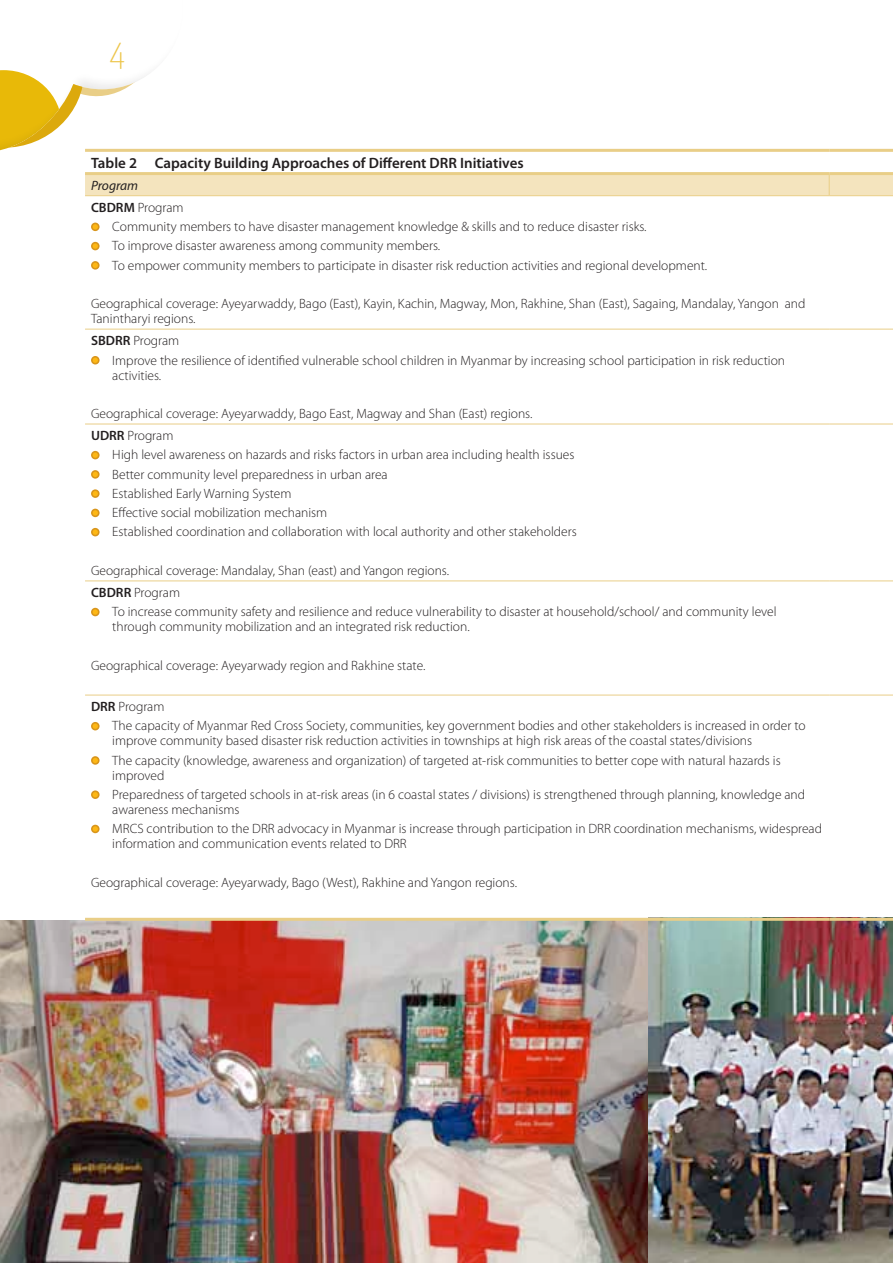
<style>
.page{position:relative;width:893px;height:1263px;background:#fff}
.page>*{position:absolute;margin:0;border:0;box-sizing:border-box;transform-origin:0 0}
.t1{font:200 36px "Terminal Dosis";color:#edc54a}
.t2{font:600 15px "Myriad Pro";color:#231f20}
.t3{font:300 13.5px/19.2px "Myriad Pro";color:#231f20}
.t4{font:italic 13.5px/22.2px "Myriad Pro";letter-spacing:-.005em;color:#231f20}
.s1{font-weight:600;font-style:normal}
.s2{font-weight:300;font-style:normal}
.s3{font-weight:600}
</style>
<div class="page">
<img style="left:0;top:921px;width:648px;height:342px">
<img style="left:648px;top:921px;width:245px;height:342px">
<svg style="left:0;top:70px;width:893px;height:127px"></svg>
<hr style="left:85px;top:195px;width:744px;height:1px;background:#e9ce87">
<hr style="left:829px;top:195px;width:64px;height:1px;background:#e9ce87">
<hr style="left:85px;top:329px;width:744px;height:1px;background:#e9ce87">
<hr style="left:829px;top:329px;width:64px;height:1px;background:#e9ce87">
<hr style="left:85px;top:424px;width:744px;height:1px;background:#e9ce87">
<hr style="left:829px;top:424px;width:64px;height:1px;background:#e9ce87">
<hr style="left:85px;top:581px;width:744px;height:1px;background:#e9ce87">
<hr style="left:829px;top:581px;width:64px;height:1px;background:#e9ce87">
<hr style="left:85px;top:695px;width:744px;height:1px;background:#e9ce87">
<hr style="left:829px;top:695px;width:64px;height:1px;background:#e9ce87">
<hr style="left:85px;top:918px;width:744px;height:3px;background:#e9ce87">
<hr style="left:829px;top:918px;width:64px;height:3px;background:#e9ce87">
<svg style="left:91px;top:223px;width:9px;height:8px"></svg>
<svg style="left:93px;top:224px;width:5px;height:5px"></svg>
<svg style="left:91px;top:242px;width:9px;height:8px"></svg>
<svg style="left:93px;top:243px;width:5px;height:6px"></svg>
<svg style="left:91px;top:261px;width:9px;height:9px"></svg>
<svg style="left:93px;top:263px;width:5px;height:5px"></svg>
<svg style="left:91px;top:356px;width:9px;height:8px"></svg>
<svg style="left:93px;top:358px;width:5px;height:5px"></svg>
<svg style="left:91px;top:451px;width:9px;height:8px"></svg>
<svg style="left:93px;top:452px;width:5px;height:6px"></svg>
<svg style="left:91px;top:470px;width:9px;height:9px"></svg>
<svg style="left:93px;top:472px;width:5px;height:5px"></svg>
<svg style="left:91px;top:489px;width:9px;height:9px"></svg>
<svg style="left:93px;top:491px;width:5px;height:5px"></svg>
<svg style="left:91px;top:509px;width:9px;height:8px"></svg>
<svg style="left:93px;top:510px;width:5px;height:5px"></svg>
<svg style="left:91px;top:528px;width:9px;height:8px"></svg>
<svg style="left:93px;top:529px;width:5px;height:6px"></svg>
<svg style="left:91px;top:608px;width:9px;height:8px"></svg>
<svg style="left:93px;top:609px;width:5px;height:6px"></svg>
<svg style="left:91px;top:722px;width:9px;height:8px"></svg>
<svg style="left:93px;top:723px;width:5px;height:6px"></svg>
<svg style="left:91px;top:756px;width:9px;height:9px"></svg>
<svg style="left:93px;top:758px;width:5px;height:5px"></svg>
<svg style="left:91px;top:790px;width:9px;height:9px"></svg>
<svg style="left:93px;top:792px;width:5px;height:5px"></svg>
<svg style="left:91px;top:825px;width:9px;height:8px"></svg>
<svg style="left:93px;top:826px;width:5px;height:6px"></svg>
<h1 class="t1" style="left:110px;top:32px;width:17px">4</h1>
<p class="t2" style="left:91px;top:154px;width:434px">Table 2 Capacity Building Approaches of Different DRR Initiatives</p>
<p class="t4" style="left:91px;top:174px;width:94px">Program<br><span class="s1">CBDRM</span> <span class="s2">Program</span></p>
<p class="t3" style="left:112px;top:217px;width:596px">Community members to have disaster management knowledge &amp; skills and to reduce disaster risks.<br>To improve disaster awareness among community members.<br>To empower community members to participate in disaster risk reduction activities and regional development.</p>
<p class="t3" style="left:91px;top:296px;width:716px;line-height:15px">Geographical coverage: Ayeyarwaddy, Bago (East), Kayin, Kachin, Magway, Mon, Rakhine, Shan (East), Sagaing, Mandalay, Yangon and<br>Tanintharyi regions.</p>
<p class="t3" style="left:112px;top:331px;width:674px;text-indent:-21px"><span class="s3">SBDRR</span> Program<br>Improve the resilience of identified vulnerable school children in Myanmar by increasing school participation in risk reduction</p>
<p class="t3" style="left:112px;top:366px;width:50px">activities.</p>
<p class="t3" style="left:91px;top:403px;width:443px;line-height:22.2px">Geographical coverage: Ayeyarwaddy, Bago East, Magway and Shan (East) regions.<br><span class="s3">UDRR</span> Program</p>
<p class="t3" style="left:112px;top:445px;width:466px">High level awareness on hazards and risks factors in urban area including health issues Better community level preparedness in urban area<br>Established Early Warning System<br>Effective social mobilization mechanism<br>Established coordination and collaboration with local authority and other stakeholders</p>
<p class="t3" style="left:91px;top:559px;width:360px;line-height:22.2px">Geographical coverage: Mandalay, Shan (east) and Yangon regions.<br><span class="s3">CBDRR</span> Program</p>
<p class="t3" style="left:112px;top:604px;width:666px;line-height:15px">To increase community safety and resilience and reduce vulnerability to disaster at household/school/ and community level through community mobilization and an integrated risk reduction.</p>
<p class="t3" style="left:91px;top:656px;width:336px">Geographical coverage: Ayeyarwady region and Rakhine state.</p>
<p class="t3" style="left:112px;top:697px;width:695px;text-indent:-21px"><span class="s3">DRR</span> Program<br>The capacity of Myanmar Red Cross Society, communities, key government bodies and other stakeholders is increased in order to</p>
<p class="t3" style="left:112px;top:731px;width:670px">improve community based disaster risk reduction activities in townships at high risk areas of the coastal states/divisions<br>The capacity (knowledge, awareness and organization) of targeted at-risk communities to better cope with natural hazards is</p>
<p class="t3" style="left:112px;top:766px;width:694px">improved<br>Preparedness of targeted schools in at-risk areas (in 6 coastal states / divisions) is strengthened through planning, knowledge and</p>
<p class="t3" style="left:112px;top:800px;width:711px">awareness mechanisms<br>MRCS contribution to the DRR advocacy in Myanmar is increase through participation in DRR coordination mechanisms, widespread</p>
<p class="t3" style="left:112px;top:834px;width:296px">information and communication events related to DRR</p>
<p class="t3" style="left:91px;top:873px;width:428px">Geographical coverage: Ayeyarwady, Bago (West), Rakhine and Yangon regions.</p>
</div>
